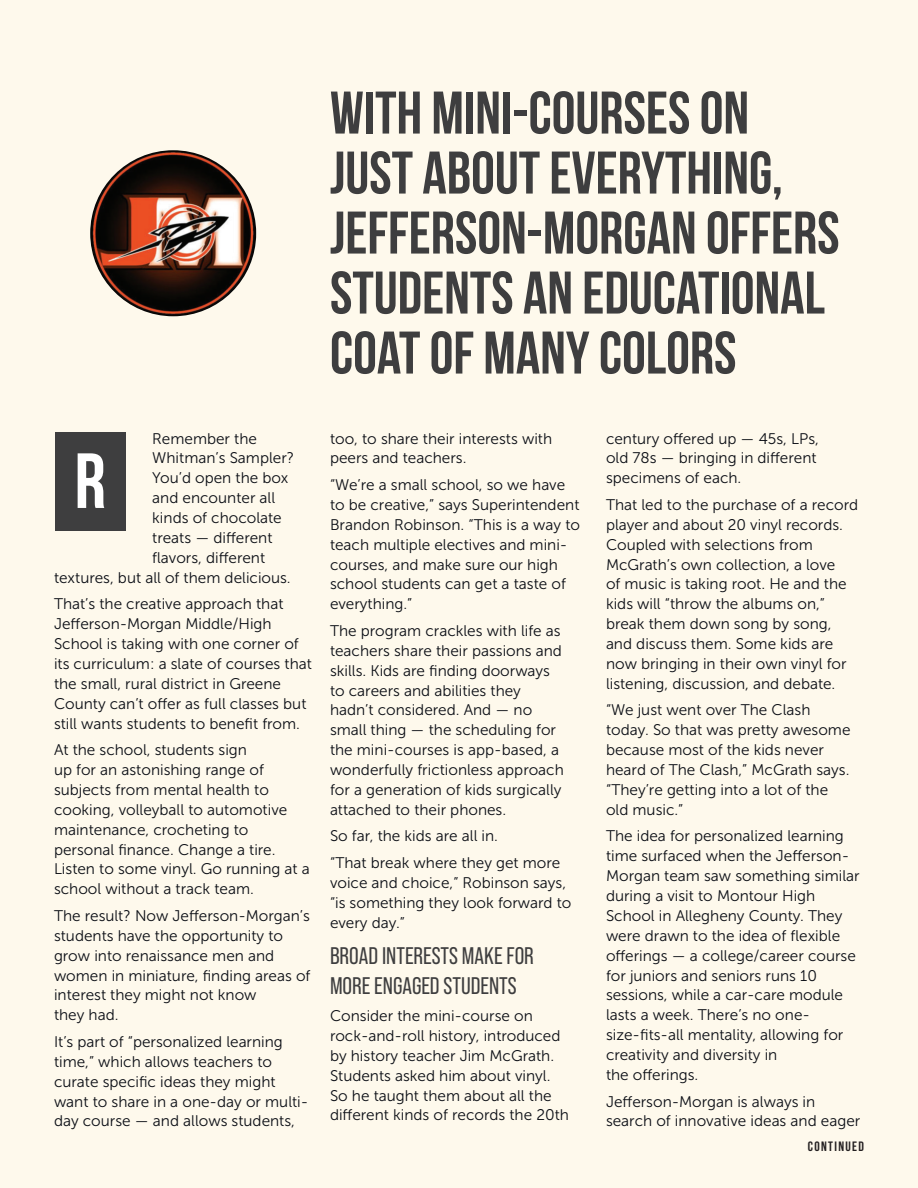
<style>
.page{position:relative;width:918px;height:1188px;background:#fef9ec}
.page>*{position:absolute;margin:0;border:0;box-sizing:border-box;transform-origin:0 0}
.t1{font:700 78px "Bebas Neue";color:#fff}
.t2{font:700 60px/60px "Bebas Neue";color:#3e3e3f}
.t3{font:24px/30px "Bebas Neue Pro";color:#3e3e3f}
.t4{font:15.3px/19.8px "Museo Sans 300";color:#0b0e15}
.t5{font:700 13.5px "Bebas Neue";letter-spacing:.1em;color:#231f20}
</style>
<div class="page">
<div style="left:55px;top:432px;width:70px;height:98px;background:#3e3e3f"></div>
<img style="left:90px;top:150px;width:166px;height:166px;border-radius:83px">
<p class="t2" style="left:330px;top:82px;width:511px">WITH MINI-COURSES ON<br>JUST ABOUT EVERYTHING,<br>JEFFERSON-MORGAN OFFERS<br>STUDENTS AN EDUCATIONAL<br>COAT OF MANY COLORS</p>
<p class="t4" style="left:152px;top:428px;width:106px">Remember the</p>
<p class="t4" style="left:152px;top:448px;width:144px">Whitman’s Sampler?</p>
<p class="t4" style="left:152px;top:468px;width:138px">You’d open the box</p>
<p class="t4" style="left:152px;top:488px;width:124px">and encounter all</p>
<p class="t4" style="left:152px;top:508px;width:131px">kinds of chocolate</p>
<p class="t4" style="left:152px;top:528px;width:122px">treats — different</p>
<p class="t4" style="left:152px;top:548px;width:114px">flavors, different</p>
<p class="t4" style="left:54px;top:568px;width:238px">textures, but all of them delicious.</p>
<p class="t4" style="left:54px;top:594px;width:259px">That’s the creative approach that Jefferson-Morgan Middle/High School is taking with one corner of its curriculum: a slate of courses that the small, rural district in Greene County can’t offer as full classes but still wants students to benefit from.</p>
<p class="t4" style="left:54px;top:740px;width:257px">At the school, students sign<br>up for an astonishing range of subjects from mental health to cooking, volleyball to automotive maintenance, crocheting to personal finance. Change a tire.<br>Listen to some vinyl. Go running at a school without a track team.</p>
<p class="t4" style="left:54px;top:906px;width:258px">The result? Now Jefferson-Morgan’s students have the opportunity to grow into renaissance men and women in miniature, finding areas of interest they might not know<br>they had.</p>
<p class="t4" style="left:54px;top:1032px;width:256px">It’s part of “personalized learning time,” which allows teachers to curate specific ideas they might want to share in a one-day or multi&shy;day course — and allows students,</p>
<p class="t1" style="left:75px;top:438px;width:33px">R</p>
<p class="t4" style="left:330px;top:428px;width:224px">too, to share their interests with peers and teachers.</p>
<p class="t4" style="left:330px;top:475px;width:252px">“We’re a small school, so we have to be creative,” says Superintendent<br>Brandon Robinson. “This is a way to teach multiple electives and mini&shy;courses, and make sure our high school students can get a taste of everything.”</p>
<p class="t4" style="left:330px;top:621px;width:235px">The program crackles with life as teachers share their passions and skills. Kids are finding doorways to careers and abilities they hadn’t considered. And — no small thing — the scheduling for the mini-courses is app-based, a wonderfully frictionless approach for a generation of kids surgically attached to their phones.</p>
<p class="t4" style="left:330px;top:826px;width:170px">So far, the kids are all in.</p>
<p class="t4" style="left:330px;top:853px;width:243px">“That break where they get more voice and choice,” Robinson says, “is something they look forward to every day.”</p>
<p class="t3" style="left:330px;top:941px;width:205px">BROAD INTERESTS MAKE FOR<br>MORE ENGAGED STUDENTS</p>
<p class="t4" style="left:330px;top:1006px;width:240px">Consider the mini-course on rock-and-roll history, introduced by history teacher Jim McGrath.<br>Students asked him about vinyl.<br>So he taught them about all the different kinds of records the 20th</p>
<p class="t4" style="left:606px;top:428px;width:214px">century offered up — 45s, LPs, old 78s — bringing in different specimens of each.</p>
<p class="t4" style="left:606px;top:495px;width:254px">That led to the purchase of a record player and about 20 vinyl records.<br>Coupled with selections from<br>McGrath’s own collection, a love<br>of music is taking root. He and the kids will “throw the albums on,” break them down song by song, and discuss them. Some kids are now bringing in their own vinyl for listening, discussion, and debate.</p>
<p class="t4" style="left:606px;top:700px;width:246px">“We just went over The Clash today. So that was pretty awesome because most of the kids never heard of The Clash,” McGrath says. “They’re getting into a lot of the old music.”</p>
<p class="t4" style="left:606px;top:826px;width:255px">The idea for personalized learning time surfaced when the Jefferson-<br>Morgan team saw something similar during a visit to Montour High<br>School in Allegheny County. They were drawn to the idea of flexible offerings — a college/career course for juniors and seniors runs 10 sessions, while a car-care module lasts a week. There’s no one&shy;size-fits-all mentality, allowing for creativity and diversity in<br>the offerings.</p>
<p class="t4" style="left:606px;top:1091px;width:256px">Jefferson-Morgan is always in search of innovative ideas and eager</p>
<p class="t5" style="left:808px;top:1139px;width:58px">CONTINUED</p>
</div>
